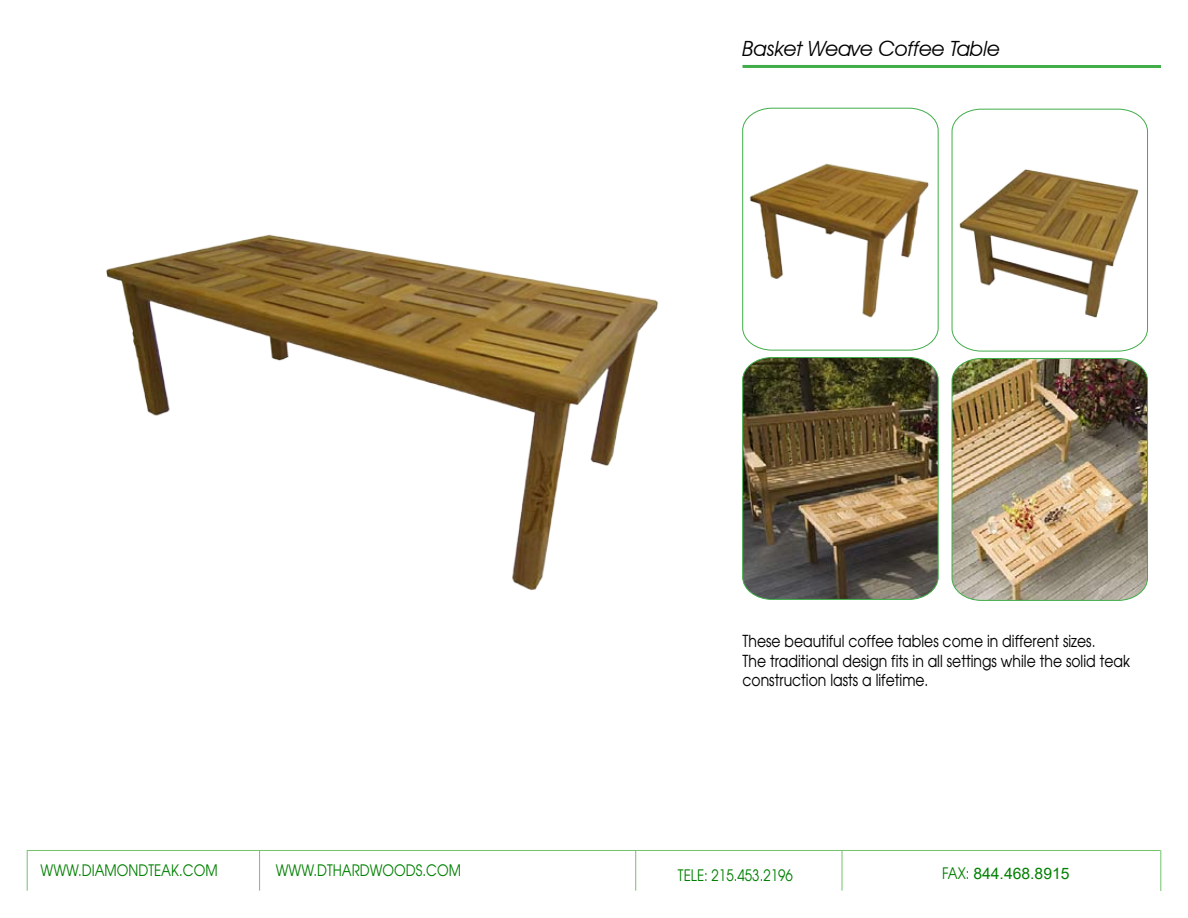
<style>
.page{position:relative;width:1188px;height:918px;background:#fff}
.page>*{position:absolute;margin:0;border:0;box-sizing:border-box;transform-origin:0 0}
.t1{font:italic 21px "Avant Garde IT Cby BT";color:#000}
.t2{font:100 16.5px/19.8px "Avant Garde";color:#000}
.t3{font:100 15.75px "Avant Garde";color:#008000}
.t4{font:15.75px "Arial";color:#008000}
.s1{font-family:"Avant Garde";font-weight:100}
</style>
<div class="page">
<hr style="left:27px;top:850px;width:1134px;height:1px;background:#74c16c">
<hr style="left:27px;top:850px;width:1px;height:41px;background:#74c16c">
<hr style="left:1161px;top:850px;width:1px;height:41px;background:#74c16c">
<hr style="left:259px;top:850px;width:1px;height:41px;background:#74c16c">
<hr style="left:635px;top:850px;width:1px;height:41px;background:#74c16c">
<hr style="left:842px;top:850px;width:1px;height:41px;background:#74c16c">
<svg style="left:952px;top:109px;width:196px;height:242px"></svg>
<svg style="left:742px;top:108px;width:197px;height:242px"></svg>
<img style="left:952px;top:358px;width:196px;height:243px">
<img style="left:742px;top:357px;width:197px;height:243px">
<hr style="left:742px;top:65px;width:419px;height:3px;background:#41ad49">
<img style="left:106px;top:234px;width:552px;height:356px">
<p class="t1" style="left:742px;top:36px;width:259px">Basket Weave Coffee Table</p>
<p class="t2" style="left:742px;top:631px;width:389px">These beautiful coffee tables come in different sizes.<br>The traditional design fits in all settings while the solid teak construction lasts a lifetime.</p>
<p class="t3" style="left:40px;top:861px;width:179px">WWW.DIAMONDTEAK.COM</p>
<p class="t3" style="left:276px;top:861px;width:187px">WWW.DTHARDWOODS.COM</p>
<p class="t4" style="left:942px;top:864px;width:129px"><span class="s1">FAX:</span> 844.468.8915</p>
<p class="t3" style="left:678px;top:865px;width:117px">TELE: 215.453.2196</p>
</div>
